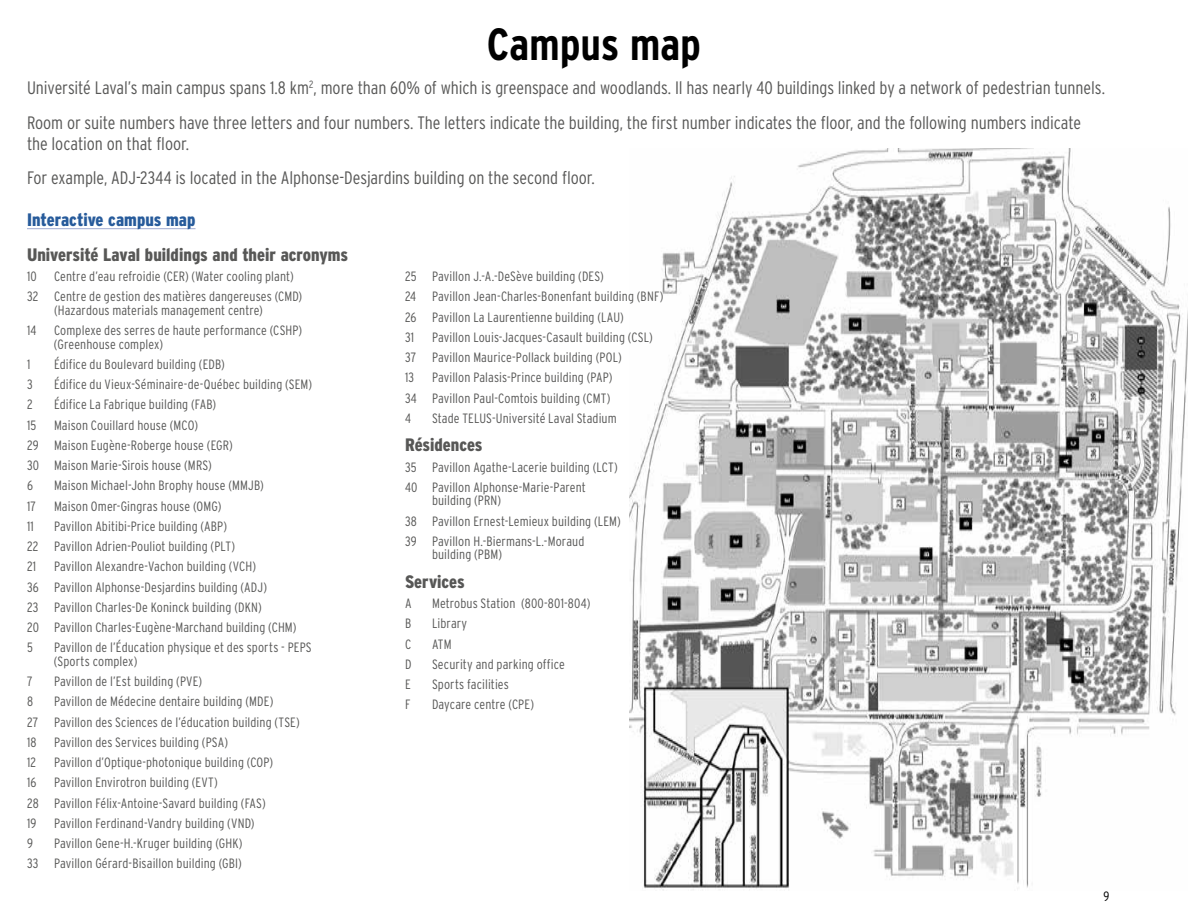
<style>
.page{position:relative;width:1188px;height:918px;background:#fff}
.page>*{position:absolute;margin:0;border:0;box-sizing:border-box;transform-origin:0 0}
.Titre_orange{font:700 condensed 45px "Interstate";letter-spacing:-.005em;color:#000}
.texte_noir_80{font:300 condensed 18px/21px "Interstate";letter-spacing:-.005em;color:#575756}
.sous-titre_lexiques{font:900 condensed 18px "Interstate";color:#575756}
.sous-titre_lexiques-2{font:900 condensed 18px "Interstate";color:#275b9b}
.acronym{font:300 condensed 13.5px/13.5px "Interstate";letter-spacing:.01em;color:#575756}
.Texte_lexique{font:300 condensed 13.5px "Interstate";color:#000}
</style>
<div class="page">
<img style="left:630px;top:148px;width:558px;height:742px">
<hr style="left:27px;top:228px;width:169px;height:1px;background:#a0acd2">
<p class="Titre_orange" style="left:487px;top:19px;width:216px">Campus map</p>
<p class="texte_noir_80" style="left:27px;top:77px;width:1079px">Université Laval’s main campus spans 1.8 km<sup>2</sup>, more than 60% of which is greenspace and woodlands. Il has nearly 40 buildings linked by a network of pedestrian tunnels.</p>
<p class="texte_noir_80" style="left:27px;top:112px;width:1056px">Room or suite numbers have three letters and four numbers. The letters indicate the building, the first number indicates the floor, and the following numbers indicate the location on that floor.</p>
<p class="texte_noir_80" style="left:27px;top:167px;width:569px">For example, ADJ-2344 is located in the Alphonse-Desjardins building on the second floor.</p>
<p class="sous-titre_lexiques-2" style="left:27px;top:210px;width:170px">Interactive campus map</p>
<p class="sous-titre_lexiques" style="left:27px;top:245px;width:323px">Université Laval buildings and their acronyms</p>
<p class="acronym" style="left:27px;top:269px;width:11px">10</p>
<p class="acronym" style="left:54px;top:269px;width:241px">Centre d’eau refroidie (CER) (Water cooling plant)</p>
<p class="acronym" style="left:54px;top:290px;width:250px;text-indent:-27px">32 Centre de gestion des matières dangereuses (CMD) (Hazardous materials management centre)</p>
<p class="acronym" style="left:27px;top:323px;width:11px">14</p>
<p class="acronym" style="left:54px;top:323px;width:250px">Complexe des serres de haute performance (CSHP) (Greenhouse complex)</p>
<p class="acronym" style="left:27px;top:357px;width:5px">1</p>
<p class="acronym" style="left:54px;top:357px;width:172px">Édifice du Boulevard building (EDB)</p>
<p class="acronym" style="left:27px;top:377px;width:7px">3</p>
<p class="acronym" style="left:54px;top:377px;width:260px">Édifice du Vieux-Séminaire-de-Québec building (SEM)</p>
<p class="acronym" style="left:27px;top:398px;width:7px">2</p>
<p class="acronym" style="left:54px;top:398px;width:164px">Édifice La Fabrique building (FAB)</p>
<p class="acronym" style="left:27px;top:418px;width:11px">15</p>
<p class="acronym" style="left:54px;top:418px;width:146px">Maison Couillard house (MCO)</p>
<p class="acronym" style="left:27px;top:438px;width:207px">29 Maison Eugène-Roberge house (EGR)</p>
<p class="acronym" style="left:27px;top:458px;width:186px">30 Maison Marie-Sirois house (MRS)</p>
<p class="acronym" style="left:27px;top:479px;width:7px">6</p>
<p class="acronym" style="left:54px;top:479px;width:211px">Maison Michael-John Brophy house (MMJB)</p>
<p class="acronym" style="left:27px;top:499px;width:11px">17</p>
<p class="acronym" style="left:54px;top:499px;width:169px">Maison Omer-Gingras house (OMG)</p>
<p class="acronym" style="left:27px;top:519px;width:8px">11</p>
<p class="acronym" style="left:54px;top:519px;width:175px">Pavillon Abitibi-Price building (ABP)</p>
<p class="acronym" style="left:27px;top:539px;width:210px">22 Pavillon Adrien-Pouliot building (PLT)</p>
<p class="acronym" style="left:27px;top:560px;width:11px">21</p>
<p class="acronym" style="left:54px;top:560px;width:204px">Pavillon Alexandre-Vachon building (VCH)</p>
<p class="acronym" style="left:27px;top:580px;width:242px">36 Pavillon Alphonse-Desjardins building (ADJ)</p>
<p class="acronym" style="left:27px;top:600px;width:236px">23 Pavillon Charles-De Koninck building (DKN)</p>
<p class="acronym" style="left:27px;top:620px;width:271px">20 Pavillon Charles-Eugène-Marchand building (CHM)</p>
<p class="acronym" style="left:27px;top:641px;width:7px">5</p>
<p class="acronym" style="left:54px;top:641px;width:259px">Pavillon de l’Éducation physique et des sports - PEPS (Sports complex)</p>
<p class="acronym" style="left:27px;top:674px;width:7px">7</p>
<p class="acronym" style="left:54px;top:674px;width:150px">Pavillon de l’Est building (PVE)</p>
<p class="acronym" style="left:27px;top:695px;width:8px">8</p>
<p class="acronym" style="left:54px;top:695px;width:221px">Pavillon de Médecine dentaire building (MDE)</p>
<p class="acronym" style="left:27px;top:715px;width:274px">27 Pavillon des Sciences de l’éducation building (TSE)</p>
<p class="acronym" style="left:27px;top:735px;width:11px">18</p>
<p class="acronym" style="left:54px;top:735px;width:176px">Pavillon des Services building (PSA)</p>
<p class="acronym" style="left:27px;top:755px;width:11px">12</p>
<p class="acronym" style="left:54px;top:755px;width:221px">Pavillon d’Optique-photonique building (COP)</p>
<p class="acronym" style="left:27px;top:776px;width:11px">16</p>
<p class="acronym" style="left:54px;top:776px;width:165px">Pavillon Envirotron building (EVT)</p>
<p class="acronym" style="left:27px;top:796px;width:240px">28 Pavillon Félix-Antoine-Savard building (FAS)</p>
<p class="acronym" style="left:27px;top:816px;width:11px">19</p>
<p class="acronym" style="left:54px;top:816px;width:202px">Pavillon Ferdinand-Vandry building (VND)</p>
<p class="acronym" style="left:27px;top:836px;width:7px">9</p>
<p class="acronym" style="left:54px;top:836px;width:190px">Pavillon Gene-H.-Kruger building (GHK)</p>
<p class="acronym" style="left:27px;top:857px;width:216px">33 Pavillon Gérard-Bisaillon building (GBI)</p>
<p class="acronym" style="left:405px;top:269px;width:200px">25 Pavillon J.-A.-DeSève building (DES)</p>
<p class="acronym" style="left:405px;top:290px;width:260px">24 Pavillon Jean-Charles-Bonenfant building (BNF)</p>
<p class="acronym" style="left:405px;top:310px;width:220px">26 Pavillon La Laurentienne building (LAU)</p>
<p class="acronym" style="left:405px;top:330px;width:11px">31</p>
<p class="acronym" style="left:432px;top:330px;width:222px">Pavillon Louis-Jacques-Casault building (CSL)</p>
<p class="acronym" style="left:405px;top:350px;width:218px">37 Pavillon Maurice-Pollack building (POL)</p>
<p class="acronym" style="left:405px;top:371px;width:11px">13</p>
<p class="acronym" style="left:432px;top:371px;width:182px">Pavillon Palasis-Prince building (PAP)</p>
<p class="acronym" style="left:405px;top:391px;width:207px">34 Pavillon Paul-Comtois building (CMT)</p>
<p class="acronym" style="left:405px;top:411px;width:7px">4</p>
<p class="acronym" style="left:432px;top:411px;width:186px">Stade TELUS-Université Laval Stadium</p>
<p class="sous-titre_lexiques" style="left:405px;top:435px;width:79px">Résidences</p>
<p class="acronym" style="left:405px;top:460px;width:214px">35 Pavillon Agathe-Lacerie building (LCT)</p>
<p class="acronym" style="left:432px;top:480px;width:155px;text-indent:-27px">40 Pavillon Alphonse-Marie-Parent building (PRN)</p>
<p class="acronym" style="left:405px;top:514px;width:217px">38 Pavillon Ernest-Lemieux building (LEM)</p>
<p class="acronym" style="left:432px;top:534px;width:154px;text-indent:-27px">39 Pavillon H.-Biermans-L.-Moraud building (PBM)</p>
<p class="sous-titre_lexiques" style="left:405px;top:571px;width:61px">Services</p>
<p class="acronym" style="left:405px;top:596px;width:8px">A</p>
<p class="acronym" style="left:432px;top:596px;width:160px">Metrobus Station (800-801-804)</p>
<p class="acronym" style="left:405px;top:617px;width:8px">B</p>
<p class="acronym" style="left:432px;top:617px;width:37px">Library</p>
<p class="acronym" style="left:405px;top:637px;width:8px">C</p>
<p class="acronym" style="left:432px;top:637px;width:21px">ATM</p>
<p class="acronym" style="left:405px;top:657px;width:8px">D</p>
<p class="acronym" style="left:432px;top:657px;width:134px">Security and parking office</p>
<p class="acronym" style="left:405px;top:677px;width:7px">E</p>
<p class="acronym" style="left:432px;top:677px;width:78px">Sports facilities</p>
<p class="acronym" style="left:405px;top:698px;width:7px">F</p>
<p class="acronym" style="left:432px;top:698px;width:104px">Daycare centre (CPE)</p>
<p class="Texte_lexique" style="left:1104px;top:889px;width:7px">9</p>
</div>
